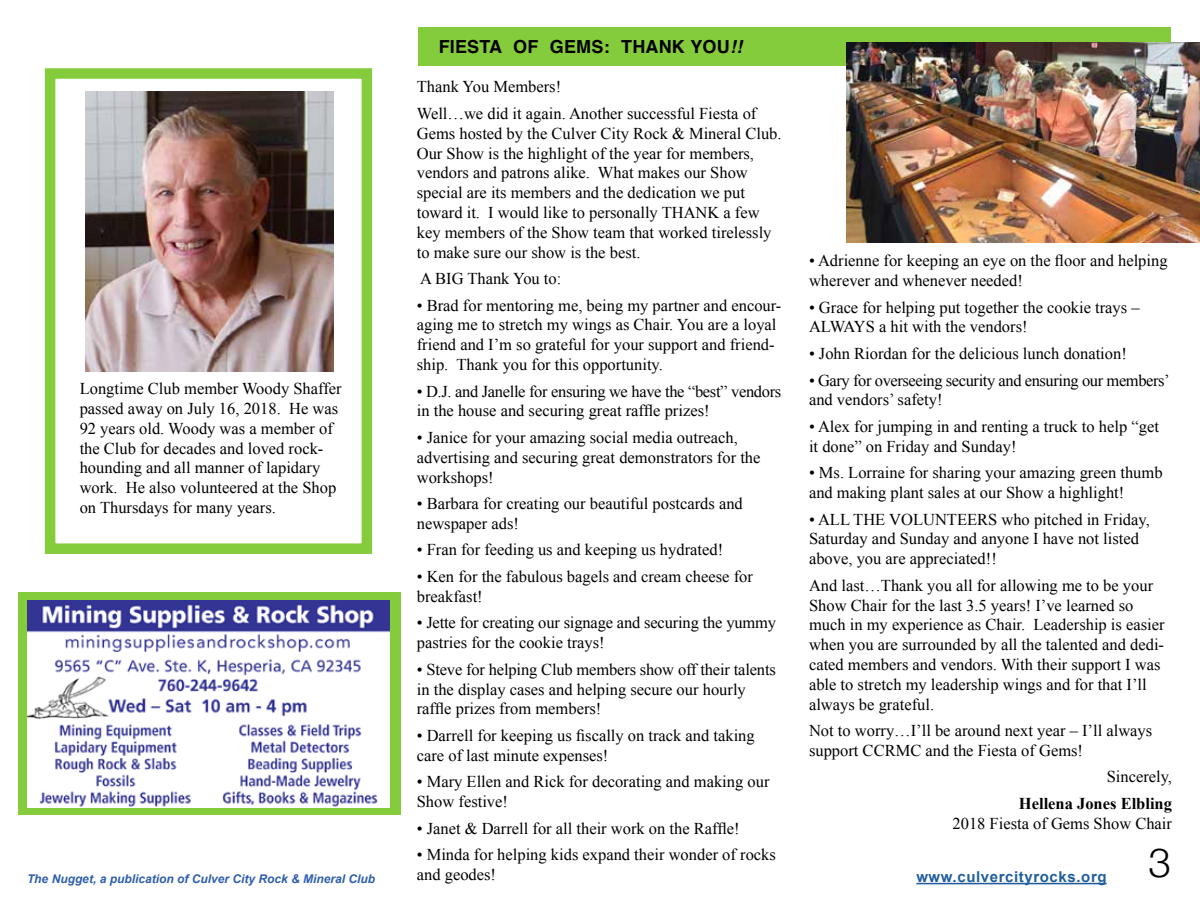
<style>
.page{position:relative;width:1200px;height:900px;background:#fff}
.page>*{position:absolute;margin:0;border:0;box-sizing:border-box;transform-origin:0 0}
.t1{font:300 40.5px "Helvetica Neue";color:#000}
.t2{font:700 18px "Helvetica";letter-spacing:.01em;color:#000}
.t3{font:16.5px/19.8px "Times New Roman";color:#000}
.t4{font:16.5px/19.8px "Times New Roman";letter-spacing:-.02em;color:#000}
.t5{font:16.5px/19.8px "Times New Roman";letter-spacing:-.025em;color:#000}
.t6{font:700 16.5px "Times New Roman";color:#000}
.t7{font:700 15px "Arial";letter-spacing:.04em;color:#215e9e}
.t8{font:italic 700 12px "Arial";color:#2e5fac}
.s1{font-style:italic}
</style>
<div class="page">
<hr style="left:916px;top:883px;width:191px;height:1px;background:#215e9e">
<div style="left:18px;top:592px;width:382px;height:222px;background:#85cc3c"></div>
<img style="left:27px;top:600px;width:363px;height:208px">
<div style="left:45px;top:68px;width:327px;height:486px;border:10px solid #85cc3c"></div>
<img style="left:85px;top:92px;width:248px;height:279px">
<div style="left:418px;top:27px;width:753px;height:39px;background:#85cc3c"></div>
<img style="left:846px;top:42px;width:354px;height:200px">
<p class="t2" style="left:439px;top:32px;width:305px">FIESTA OF GEMS: THANK YOU<span class="s1">!!</span></p>
<p class="t3" style="left:417px;top:73px;width:341px;line-height:26.5px">Thank You Members!<br>Well…we did it again. Another successful Fiesta of</p>
<p class="t3" style="left:417px;top:123px;width:366px">Gems hosted by the Culver City Rock &amp; Mineral Club.<br>Our Show is the highlight of the year for members, vendors and patrons alike. What makes our Show special are its members and the dedication we put toward it. I would like to personally THANK a few key members of the Show team that worked tirelessly to make sure our show is the best.</p>
<p class="t3" style="left:420px;top:268px;width:143px">A BIG Thank You to:</p>
<p class="t3" style="left:417px;top:295px;width:366px">• Brad for mentoring me, being my partner and encour&shy;aging me to stretch my wings as Chair. You are a loyal friend and I’m so grateful for your support and friend&shy;ship. Thank you for this opportunity.</p>
<p class="t4" style="left:417px;top:381px;width:366px">• D.J. and Janelle for ensuring we have the “best” vendors in the house and securing great raffle prizes!</p>
<p class="t3" style="left:417px;top:427px;width:345px">• Janice for your amazing social media outreach, advertising and securing great demonstrators for the workshops!</p>
<p class="t3" style="left:417px;top:493px;width:328px">• Barbara for creating our beautiful postcards and newspaper ads!</p>
<p class="t3" style="left:417px;top:540px;width:308px">• Fran for feeding us and keeping us hydrated!</p>
<p class="t3" style="left:417px;top:566px;width:338px">• Ken for the fabulous bagels and cream cheese for breakfast!</p>
<p class="t3" style="left:417px;top:613px;width:361px">• Jette for creating our signage and securing the yummy pastries for the cookie trays!</p>
<p class="t3" style="left:417px;top:659px;width:361px">• Steve for helping Club members show off their talents in the display cases and helping secure our hourly raffle prizes from members!</p>
<p class="t3" style="left:417px;top:725px;width:340px">• Darrell for keeping us fiscally on track and taking care of last minute expenses!</p>
<p class="t3" style="left:417px;top:772px;width:354px">• Mary Ellen and Rick for decorating and making our<br>Show festive!</p>
<p class="t3" style="left:417px;top:818px;width:324px">• Janet &amp; Darrell for all their work on the Raffle!</p>
<p class="t3" style="left:417px;top:844px;width:361px">• Minda for helping kids expand their wonder of rocks and geodes!</p>
<p class="t3" style="left:809px;top:251px;width:360px">• Adrienne for keeping an eye on the floor and helping wherever and whenever needed!</p>
<p class="t3" style="left:809px;top:297px;width:332px">• Grace for helping put together the cookie trays –<br>ALWAYS a hit with the vendors!</p>
<p class="t3" style="left:809px;top:343px;width:319px">• John Riordan for the delicious lunch donation!</p>
<p class="t5" style="left:809px;top:370px;width:362px">• Gary for overseeing security and ensuring our members’ and vendors’ safety!</p>
<p class="t3" style="left:809px;top:416px;width:351px">• Alex for jumping in and renting a truck to help “get it done” on Friday and Sunday!</p>
<p class="t3" style="left:809px;top:463px;width:355px">• Ms. Lorraine for sharing your amazing green thumb and making plant sales at our Show a highlight!</p>
<p class="t3" style="left:809px;top:509px;width:342px">• ALL THE VOLUNTEERS who pitched in Friday,<br>Saturday and Sunday and anyone I have not listed above, you are appreciated!!</p>
<p class="t3" style="left:809px;top:575px;width:357px">And last…Thank you all for allowing me to be your Show Chair for the last 3.5 years! I’ve learned so much in my experience as Chair. Leadership is easier when you are surrounded by all the talented and dedi&shy;cated members and vendors. With their support I was able to stretch my leadership wings and for that I’ll always be grateful.</p>
<p class="t3" style="left:809px;top:720px;width:345px">Not to worry…I’ll be around next year – I’ll always support CCRMC and the Fiesta of Gems!</p>
<p class="t3" style="left:1107px;top:767px;width:67px">Sincerely,</p>
<p class="t6" style="left:1019px;top:792px;width:155px">Hellena Jones Elbling</p>
<p class="t3" style="left:953px;top:813px;width:221px">2018 Fiesta of Gems Show Chair</p>
<p class="t3" style="left:80px;top:379px;width:264px">Longtime Club member Woody Shaffer passed away on July 16, 2018. He was 92 years old. Woody was a member of the Club for decades and loved rock&shy;hounding and all manner of lapidary work. He also volunteered at the Shop on Thursdays for many years.</p>
<h1 class="t1" style="left:1149px;top:830px;width:24px">3</h1>
<p class="t8" style="left:27px;top:871px;width:350px">The Nugget, a publication of Culver City Rock &amp; Mineral Club</p>
<p class="t7" style="left:916px;top:867px;width:192px">www.culvercityrocks.org</p>
</div>
